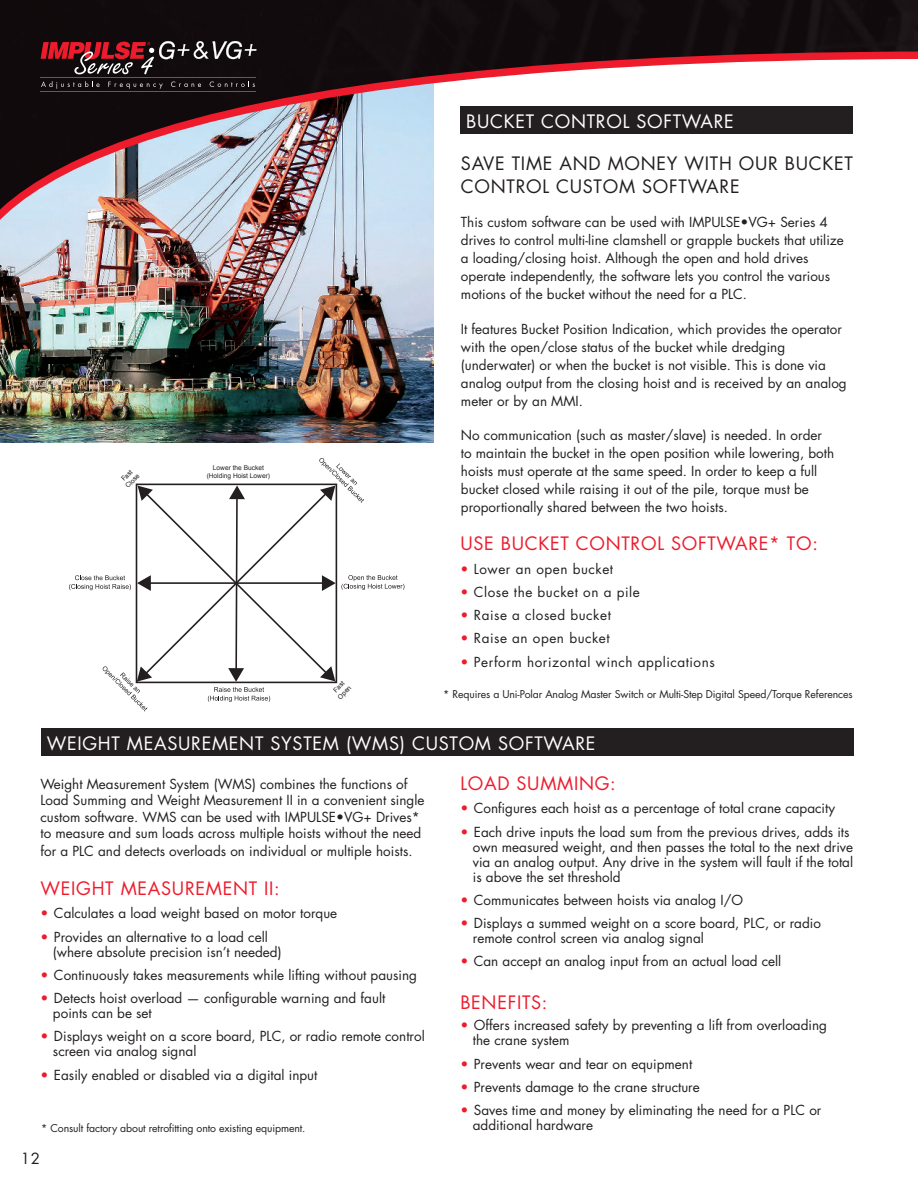
<style>
.page{position:relative;width:918px;height:1188px;background:#fff}
.page>*{position:absolute;margin:0;border:0;box-sizing:border-box;transform-origin:0 0}
.t1{font:18px "Futura Std";letter-spacing:.04em;color:#ee1b2c}
.t2{font:18px "Futura Std";letter-spacing:.04em;color:#fff}
.t3{font:18px/22.5px "Futura Std";letter-spacing:.04em;color:#231f20}
.t4{font:15px "Futura Std";color:#231f20}
.t5{font:13.5px/18px "Futura Std";color:#231f20}
.t6{font:13.5px "Futura Std";letter-spacing:.04em;color:#231f20}
.t7{font:10.5px "Futura Std";letter-spacing:-.01em;color:#231f20}
.t8{font:6.6px/7.9px "Arial";color:#231f20;text-align:center}
.s1{color:#ee1b2c}
</style>
<div class="page">
<img style="left:0;top:303px;width:434px;height:140px">
<svg style="left:0;top:0;width:918px;height:303px"></svg>
<svg style="left:41px;top:41px;width:215px;height:33px;background:#512b2f"></svg>
<svg style="left:41px;top:81px;width:59px;height:8px"></svg>
<svg style="left:108px;top:82px;width:55px;height:7px"></svg>
<svg style="left:171px;top:82px;width:30px;height:5px"></svg>
<svg style="left:210px;top:81px;width:45px;height:6px"></svg>
<hr style="left:41px;top:77px;width:215px;height:1px;background:#ee1b2c">
<hr style="left:41px;top:91px;width:215px;height:1px;background:#ee1b2c">
<svg style="left:69px;top:458px;width:335px;height:253px"></svg>
<div style="left:41px;top:728px;width:812px;height:28px;background:#231f20"></div>
<div style="left:460px;top:106px;width:393px;height:27px;background:#231f20"></div>
<p class="t8" style="left:119px;top:479px;width:18px;rotate:-45deg">Fast<br>Close</p>
<p class="t8" style="left:207px;top:464px;width:65px">Lower the Bucket (Holding Hoist Lower)</p>
<h1 class="t2" style="left:466px;top:113px;width:269px">BUCKET CONTROL SOFTWARE</h1>
<h1 class="t3" style="left:461px;top:154px;width:394px">SAVE TIME AND MONEY WITH OUR BUCKET<br>CONTROL CUSTOM SOFTWARE</h1>
<p class="t5" style="left:461px;top:214px;width:384px">This custom software can be used with IMPULSE•VG+ Series 4 drives to control multi-line clamshell or grapple buckets that utilize a loading/closing hoist. Although the open and hold drives operate independently, the software lets you control the various motions of the bucket without the need for a PLC.</p>
<p class="t5" style="left:461px;top:321px;width:387px">It features Bucket Position Indication, which provides the operator with the open/close status of the bucket while dredging (underwater) or when the bucket is not visible. This is done via analog output from the closing hoist and is received by an analog meter or by an MMI.</p>
<p class="t5" style="left:461px;top:427px;width:375px">No communication (such as master/slave) is needed. In order to maintain the bucket in the open position while lowering, both hoists must operate at the same speed. In order to keep a full bucket closed while raising it out of the pile, torque must be proportionally shared between the two hoists.</p>
<h1 class="t1" style="left:460px;top:535px;width:359px">USE BUCKET CONTROL SOFTWARE* TO:</h1>
<p class="t6" style="left:460px;top:562px;width:154px"><span class="s1">•</span> Lower an open bucket</p>
<p class="t6" style="left:460px;top:585px;width:181px"><span class="s1">•</span> Close the bucket on a pile</p>
<p class="t6" style="left:460px;top:609px;width:152px"><span class="s1">•</span> Raise a closed bucket</p>
<p class="t6" style="left:460px;top:632px;width:151px"><span class="s1">•</span> Raise an open bucket</p>
<p class="t6" style="left:460px;top:655px;width:256px"><span class="s1">•</span> Perform horizontal winch applications</p>
<p class="t7" style="left:443px;top:690px;width:411px">* Requires a Uni-Polar Analog Master Switch or Multi-Step Digital Speed/Torque References</p>
<p class="t8" style="left:331px;top:690px;width:18px;text-align:left;rotate:-45deg">Fast<br>Open</p>
<h1 class="t2" style="left:47px;top:735px;width:550px">WEIGHT MEASUREMENT SYSTEM (WMS) CUSTOM SOFTWARE</h1>
<p class="t5" style="left:40px;top:776px;width:385px;line-height:16.5px">Weight Measurement System (WMS) combines the functions of Load Summing and Weight Measurement II in a convenient single custom software. WMS can be used with IMPULSE•VG+ Drives* to measure and sum loads across multiple hoists without the need</p>
<p class="t5" style="left:40px;top:843px;width:374px">for a PLC and detects overloads on individual or multiple hoists.</p>
<h1 class="t1" style="left:40px;top:880px;width:241px">WEIGHT MEASUREMENT II:</h1>
<p class="t5" style="left:40px;top:905px;width:298px"><span class="s1">•</span> Calculates a load weight based on motor torque</p>
<p class="t5" style="left:53px;top:930px;width:230px;line-height:15px;text-indent:-12px"><span class="s1">•</span> Provides an alternative to a load cell (where absolute precision isn’t needed)</p>
<p class="t5" style="left:40px;top:967px;width:378px"><span class="s1">•</span> Continuously takes measurements while lifting without pausing</p>
<p class="t5" style="left:53px;top:992px;width:334px;line-height:15px;text-indent:-12px"><span class="s1">•</span> Detects hoist overload — configurable warning and fault points can be set</p>
<p class="t5" style="left:53px;top:1030px;width:373px;line-height:15px;text-indent:-12px"><span class="s1">•</span> Displays weight on a score board, PLC, or radio remote control screen via analog signal</p>
<p class="t5" style="left:40px;top:1067px;width:278px"><span class="s1">•</span> Easily enabled or disabled via a digital input</p>
<p class="t7" style="left:41px;top:1123px;width:266px">* Consult factory about retrofitting onto existing equipment.</p>
<p class="t4" style="left:21px;top:1151px;width:21px">12</p>
<h1 class="t1" style="left:460px;top:775px;width:157px">LOAD SUMMING:</h1>
<p class="t5" style="left:460px;top:801px;width:376px"><span class="s1">•</span> Configures each hoist as a percentage of total crane capacity</p>
<p class="t5" style="left:473px;top:825px;width:382px;line-height:15px;text-indent:-12px"><span class="s1">•</span> Each drive inputs the load sum from the previous drives, adds its own measured weight, and then passes the total to the next drive via an analog output. Any drive in the system will fault if the total is above the set threshold</p>
<p class="t5" style="left:460px;top:892px;width:284px"><span class="s1">•</span> Communicates between hoists via analog I/O</p>
<p class="t5" style="left:473px;top:917px;width:350px;line-height:15px;text-indent:-12px"><span class="s1">•</span> Displays a summed weight on a score board, PLC, or radio remote control screen via analog signal</p>
<p class="t5" style="left:460px;top:954px;width:323px"><span class="s1">•</span> Can accept an analog input from an actual load cell</p>
<h1 class="t1" style="left:460px;top:994px;width:89px">BENEFITS:</h1>
<p class="t5" style="left:473px;top:1019px;width:356px;line-height:15px;text-indent:-12px"><span class="s1">•</span> Offers increased safety by preventing a lift from overloading the crane system</p>
<p class="t5" style="left:460px;top:1056px;width:233px"><span class="s1">•</span> Prevents wear and tear on equipment</p>
<p class="t5" style="left:460px;top:1079px;width:241px"><span class="s1">•</span> Prevents damage to the crane structure</p>
<p class="t5" style="left:473px;top:1104px;width:350px;line-height:15px;text-indent:-12px"><span class="s1">•</span> Saves time and money by eliminating the need for a PLC or additional hardware</p>
</div>
